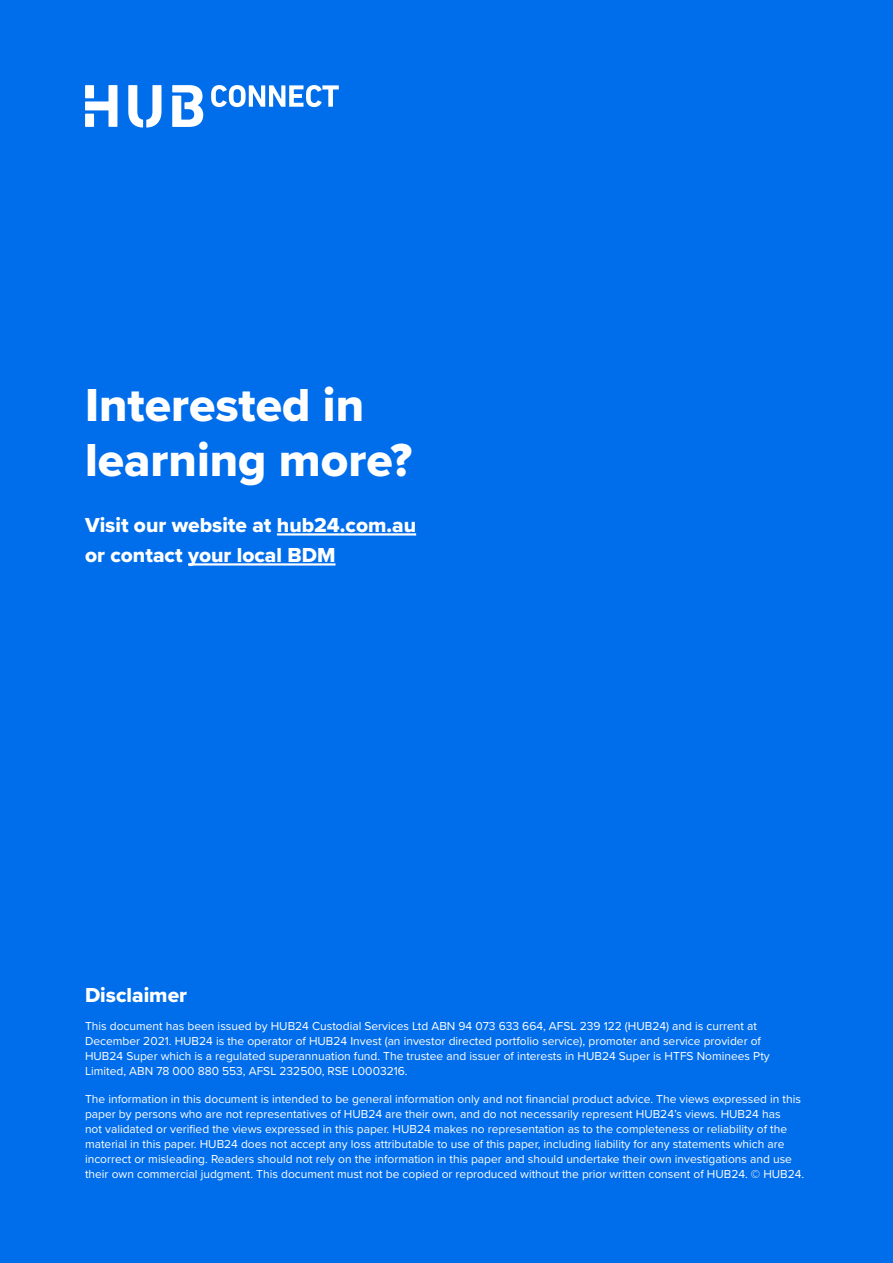
<style>
.page{position:relative;width:893px;height:1263px;background:#006deb}
.page>*{position:absolute;margin:0;border:0;box-sizing:border-box;transform-origin:0 0}
.t1{font:48px/55.5px "Proxima Nova Extrabld";color:#fff}
.t2{font:21px/30px "Proxima Nova Extrabld";color:#fff}
.t3{font:12px/15px "Proxima Nova";color:#fff}
</style>
<div class="page">
<svg style="left:211px;top:85px;width:128px;height:22px"></svg>
<svg style="left:85px;top:85px;width:118px;height:43px"></svg>
<hr style="left:277px;top:533px;width:139px;height:2px;background:#fff">
<hr style="left:188px;top:563px;width:147px;height:2px;background:#fff">
<h1 class="t1" style="left:85px;top:376px;width:329px">Interested in learning more?</h1>
<h2 class="t2" style="left:85px;top:509px;width:333px">Visit our website at hub24.com.au or contact your local BDM</h2>
<h2 class="t2" style="left:85px;top:980px;width:104px">Disclaimer</h2>
<p class="t3" style="left:85px;top:1018px;width:686px">This document has been issued by HUB24 Custodial Services Ltd ABN 94 073 633 664, AFSL 239 122 (HUB24) and is current at December 2021. HUB24 is the operator of HUB24 Invest (an investor directed portfolio service), promoter and service provider of HUB24 Super which is a regulated superannuation fund. The trustee and issuer of interests in HUB24 Super is HTFS Nominees Pty Limited, ABN 78 000 880 553, AFSL 232500, RSE L0003216.</p>
<p class="t3" style="left:85px;top:1091px;width:721px">The information in this document is intended to be general information only and not financial product advice. The views expressed in this paper by persons who are not representatives of HUB24 are their own, and do not necessarily represent HUB24’s views. HUB24 has<br>not validated or verified the views expressed in this paper. HUB24 makes no representation as to the completeness or reliability of the material in this paper. HUB24 does not accept any loss attributable to use of this paper, including liability for any statements which are incorrect or misleading. Readers should not rely on the information in this paper and should undertake their own investigations and use their own commercial judgment. This document must not be copied or reproduced without the prior written consent of HUB24. © HUB24.</p>
</div>
